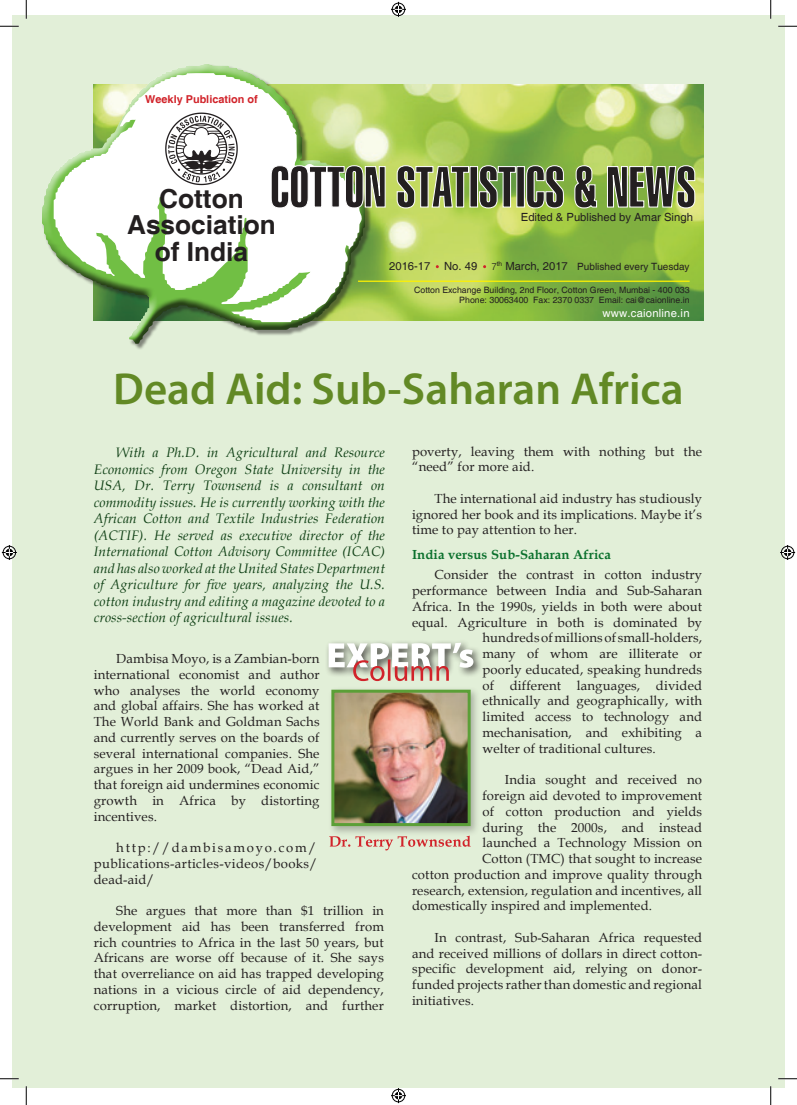
<style>
.page{position:relative;width:797px;height:1105px;background:#fff}
.page>*{position:absolute;margin:0;border:0;box-sizing:border-box;transform-origin:0 0}
.SUB_HEAD{font:600 45px "Myriad Pro";color:#628925}
.t1{font:700 26.25px "Helvetica";color:#231f20}
.BODY_TEXT{font:italic 13.75px/16.5px "Book Antiqua";letter-spacing:.01em;color:#0d3e13;text-align:justify}
.BODY_TEXT-2{font:13.12px/15.8px "Book Antiqua";letter-spacing:.01em;color:#231f20;text-align:justify}
.BODY_BOLD{font:700 13.12px "Book Antiqua";letter-spacing:.01em;color:#0b712d}
.t2{font:11.25px "Helvetica";color:#231f20}
.t3{font:11.25px "Helvetica";letter-spacing:.02em;color:#fff}
.t4{font:700 10.88px "Helvetica";color:#d1232a}
.t5{font:10px "Helvetica";color:#231f20}
.t6{font:8.75px "Helvetica";color:#231f20}
.s1{font-family:"Swiss 721 BT";font-weight:300}
.s2{font-size:11.25px}
</style>
<div class="page">
<div style="left:13px;top:15px;width:771px;height:1073px;background:#e2efd8"></div>
<img style="left:371px;top:85px;width:332px;height:236px">
<div style="left:42px;top:64px;width:329px;height:286px;background:#231f20;opacity:.5"></div>
<div style="left:41px;top:63px;width:322px;height:281px;background:#fff;opacity:.75"></div>
<div style="left:41px;top:94px;width:325px;height:250px;background:#231f20;opacity:.75"></div>
<svg style="left:54px;top:73px;width:308px;height:249px;background:#d5e5c6"></svg>
<svg style="left:165px;top:113px;width:73px;height:72px;background:#bcbbbb"></svg>
<svg style="left:270px;top:148px;width:425px;height:61px;background:#849462"></svg>
<hr style="left:358px;top:281px;width:331px;height:1px;background:#fff101">
<div style="left:325px;top:639px;width:158px;height:39px;background:#231f20;opacity:.75"></div>
<svg style="left:328px;top:643px;width:145px;height:38px"></svg>
<div style="left:328px;top:686px;width:153px;height:150px;background:#231f20;opacity:.3"></div>
<img style="left:335px;top:694px;width:131px;height:128px">
<div style="left:331px;top:690px;width:139px;height:136px;border:3px solid #5b9f37"></div>
<svg style="left:329px;top:836px;width:141px;height:14px"></svg>
<svg style="left:0;top:25px;width:19px;height:2px"></svg>
<svg style="left:778px;top:25px;width:19px;height:2px"></svg>
<svg style="left:0;top:1078px;width:19px;height:1px"></svg>
<svg style="left:778px;top:1078px;width:19px;height:1px"></svg>
<svg style="left:25px;top:0;width:2px;height:19px"></svg>
<svg style="left:25px;top:1086px;width:2px;height:19px"></svg>
<svg style="left:770px;top:0;width:1px;height:19px"></svg>
<svg style="left:770px;top:1086px;width:1px;height:19px"></svg>
<svg style="left:391px;top:2px;width:15px;height:15px"></svg>
<svg style="left:391px;top:1088px;width:15px;height:15px"></svg>
<svg style="left:2px;top:545px;width:15px;height:15px"></svg>
<svg style="left:780px;top:545px;width:15px;height:15px"></svg>
<p class="t4" style="left:145px;top:93px;width:114px">Weekly Publication of</p>
<p class="t1" style="left:159px;top:183px;width:86px">Cotton</p>
<p class="t1" style="left:127px;top:209px;width:150px">Association</p>
<p class="t1" style="left:155px;top:235px;width:95px">of India</p>
<p class="t2" style="left:521px;top:211px;width:173px">Edited &amp; Published by Amar Singh</p>
<p class="t2" style="left:389px;top:259px;width:90px">2016-17 No. 49</p>
<p class="t5" style="left:491px;top:260px;width:200px"><span class="s1">7</span><sup>th</sup> <span class="s2">March, 2017</span> Published every Tuesday</p>
<p class="t6" style="left:414px;top:285px;width:277px">Cotton Exchange Building, 2nd Floor, Cotton Green, Mumbai - 400 033</p>
<p class="t6" style="left:459px;top:295px;width:232px">Phone: 30063400 Fax: 2370 0337 Email: cai@caionline.in</p>
<p class="t3" style="left:602px;top:306px;width:89px">www.caionline.in</p>
<p class="SUB_HEAD" style="left:113px;top:361px;width:572px">Dead Aid: Sub-Saharan Africa</p>
<p class="BODY_TEXT" style="left:94px;top:444px;width:293px;text-indent:22px">With a Ph.D. in Agricultural and Resource Economics from Oregon State University in the USA, Dr. Terry Townsend is a consultant on commodity issues. He is currently working with the African Cotton and Textile Industries Federation (ACTIF). He served as executive director of the International Cotton Advisory Committee (ICAC) and has also worked at the United States Department of Agriculture for five years, analyzing the U.S. cotton industry and editing a magazine devoted to a cross-section of agricultural issues.</p>
<p class="BODY_TEXT-2" style="left:94px;top:650px;width:227px;text-indent:22px">Dambisa Moyo, is a Zambian-born international economist and author who analyses the world economy and global affairs. She has worked at The World Bank and Goldman Sachs and currently serves on the boards of several international companies. She argues in her 2009 book, “Dead Aid,” that foreign aid undermines economic growth in Africa by distorting incentives.</p>
<p class="BODY_TEXT-2" style="left:94px;top:839px;width:225px;text-indent:22px">http://dambisamoyo.com/ publications-articles-videos/books/ dead-aid/</p>
<p class="BODY_TEXT-2" style="left:94px;top:902px;width:292px;text-indent:22px">She argues that more than $1 trillion in development aid has been transferred from rich countries to Africa in the last 50 years, but Africans are worse off because of it. She says that overreliance on aid has trapped developing nations in a vicious circle of aid dependency, corruption, market distortion, and further</p>
<p class="BODY_TEXT-2" style="left:412px;top:443px;width:291px">poverty, leaving them with nothing but the “need” for more aid.</p>
<p class="BODY_TEXT-2" style="left:412px;top:490px;width:292px;text-indent:22px">The international aid industry has studiously ignored her book and its implications. Maybe it’s time to pay attention to her.</p>
<p class="BODY_BOLD" style="left:412px;top:546px;width:200px">India versus Sub-Saharan Africa</p>
<p class="BODY_TEXT-2" style="left:434px;top:567px;width:269px">Consider the contrast in cotton industry</p>
<p class="BODY_TEXT-2" style="left:412px;top:583px;width:292px">performance between India and Sub-Saharan</p>
<p class="BODY_TEXT-2" style="left:412px;top:598px;width:291px">Africa. In the 1990s, yields in both were about</p>
<p class="BODY_TEXT-2" style="left:412px;top:614px;width:291px">equal. Agriculture in both is dominated by</p>
<p class="BODY_TEXT-2" style="left:482px;top:630px;width:221px">hundreds of millions of small-holders,</p>
<p class="BODY_TEXT-2" style="left:482px;top:646px;width:221px">many of whom are illiterate or</p>
<p class="BODY_TEXT-2" style="left:482px;top:661px;width:221px">poorly educated, speaking hundreds</p>
<p class="BODY_TEXT-2" style="left:482px;top:677px;width:221px">of different languages, divided</p>
<p class="BODY_TEXT-2" style="left:482px;top:693px;width:221px">ethnically and geographically, with</p>
<p class="BODY_TEXT-2" style="left:482px;top:709px;width:221px">limited access to technology and</p>
<p class="BODY_TEXT-2" style="left:482px;top:724px;width:221px">mechanisation, and exhibiting a</p>
<p class="BODY_TEXT-2" style="left:482px;top:740px;width:175px">welter of traditional cultures.</p>
<p class="BODY_TEXT-2" style="left:505px;top:772px;width:199px">India sought and received no</p>
<p class="BODY_TEXT-2" style="left:482px;top:787px;width:221px">foreign aid devoted to improvement</p>
<p class="BODY_TEXT-2" style="left:482px;top:803px;width:221px">of cotton production and yields</p>
<p class="BODY_TEXT-2" style="left:482px;top:819px;width:221px">during the 2000s, and instead</p>
<p class="BODY_TEXT-2" style="left:482px;top:835px;width:221px">launched a Technology Mission on</p>
<p class="BODY_TEXT-2" style="left:482px;top:850px;width:221px">Cotton (TMC) that sought to increase</p>
<p class="BODY_TEXT-2" style="left:412px;top:866px;width:291px">cotton production and improve quality through</p>
<p class="BODY_TEXT-2" style="left:412px;top:882px;width:291px">research, extension, regulation and incentives, all</p>
<p class="BODY_TEXT-2" style="left:412px;top:898px;width:241px">domestically inspired and implemented.</p>
<p class="BODY_TEXT-2" style="left:412px;top:929px;width:292px;text-indent:22px">In contrast, Sub-Saharan Africa requested and received millions of dollars in direct cotton&shy;specific development aid, relying on donor&shy;funded projects rather than domestic and regional initiatives.</p>
</div>
